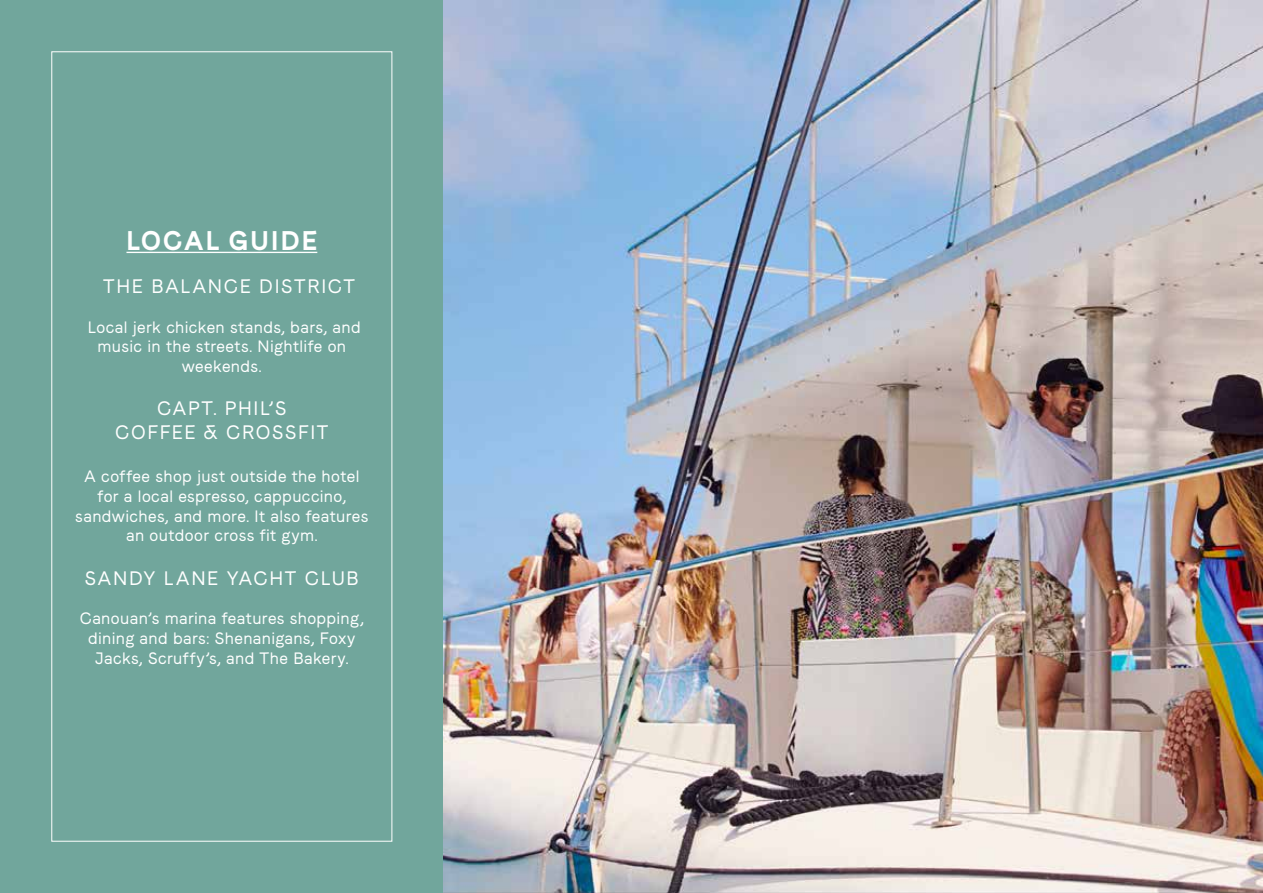
<style>
.page{position:relative;width:1263px;height:893px;background:#71a69c}
.page>*{position:absolute;margin:0;border:0;box-sizing:border-box;transform-origin:0 0}
.t1{font:27px "Faro Bold Lucky";letter-spacing:.085em;color:#fff}
.t2{font:19.5px/23.4px "Faro Regular Lucky";letter-spacing:.085em;color:#fff;text-align:center}
.t3{font:16.5px/19.8px "Faro Regular Lucky";letter-spacing:.025em;color:#fff;text-align:center}
</style>
<div class="page">
<hr style="left:126px;top:252px;width:191px;height:1px;background:#fff">
<img style="left:444px;top:0;width:819px;height:893px">
<h1 class="t1" style="left:126px;top:220px;width:192px">LOCAL GUIDE</h1>
<p class="t2" style="left:103px;top:274px;width:253px">THE BALANCE DISTRICT</p>
<p class="t3" style="left:88px;top:316px;width:274px">Local jerk chicken stands, bars, and music in the streets. Nightlife on weekends.</p>
<p class="t2" style="left:115px;top:396px;width:215px">CAPT. PHIL’S<br>COFFEE &amp; CROSSFIT</p>
<p class="t3" style="left:75px;top:466px;width:295px">A coffee shop just outside the hotel for a local espresso, cappuccino, sandwiches, and more. It also features an outdoor cross fit gym.</p>
<p class="t2" style="left:85px;top:565px;width:276px">SANDY LANE YACHT CLUB</p>
<p class="t3" style="left:80px;top:608px;width:285px">Canouan’s marina features shopping, dining and bars: Shenanigans, Foxy<br>Jacks, Scruffy’s, and The Bakery.</p>
</div>
